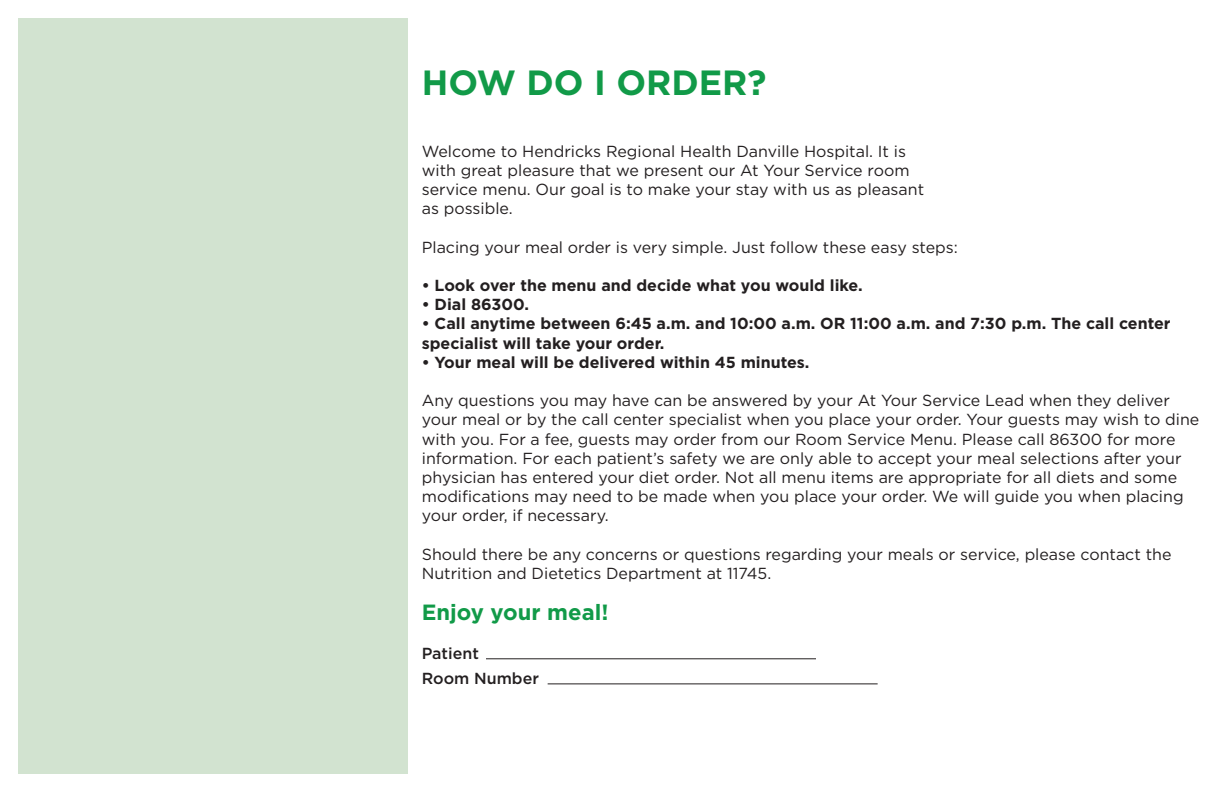
<style>
.page{position:relative;width:1224px;height:792px;background:#fff}
.page>*{position:absolute;margin:0;border:0;box-sizing:border-box;transform-origin:0 0}
.t1{font:700 35px "Gotham";color:#119a48}
.t2{font:700 22px "Gotham";color:#119a48}
.t3{font:16px/19.2px "Gotham";color:#231f20}
.t4{font:700 16px/19.2px "Gotham";color:#231f20}
.t5{font:500 16px/25px "Gotham";color:#231f20}
</style>
<div class="page">
<div style="left:18px;top:18px;width:390px;height:756px;background:#d2e3d0"></div>
<hr style="left:486px;top:658px;width:330px;height:1px;background:#231f20">
<hr style="left:548px;top:683px;width:330px;height:1px;background:#231f20">
<h1 class="t1" style="left:422px;top:60px;width:346px">HOW DO I ORDER?</h1>
<p class="t3" style="left:422px;top:141px;width:504px">Welcome to Hendricks Regional Health Danville Hospital. It is with great pleasure that we present our At Your Service room service menu. Our goal is to make your stay with us as pleasant as possible.</p>
<p class="t3" style="left:422px;top:237px;width:538px">Placing your meal order is very simple. Just follow these easy steps:</p>
<p class="t4" style="left:422px;top:276px;width:443px">• Look over the menu and decide what you would like.</p>
<p class="t4" style="left:422px;top:295px;width:109px">• Dial 86300.</p>
<p class="t4" style="left:422px;top:314px;width:750px">• Call anytime between 6:45 a.m. and 10:00 a.m. OR 11:00 a.m. and 7:30 p.m. The call center specialist will take your order.</p>
<p class="t4" style="left:422px;top:353px;width:389px">• Your meal will be delivered within 45 minutes.</p>
<p class="t3" style="left:422px;top:391px;width:779px">Any questions you may have can be answered by your At Your Service Lead when they deliver your meal or by the call center specialist when you place your order. Your guests may wish to dine with you. For a fee, guests may order from our Room Service Menu. Please call 86300 for more information. For each patient’s safety we are only able to accept your meal selections after your physician has entered your diet order. Not all menu items are appropriate for all diets and some modifications may need to be made when you place your order. We will guide you when placing your order, if necessary.</p>
<p class="t3" style="left:422px;top:544px;width:751px">Should there be any concerns or questions regarding your meals or service, please contact the<br>Nutrition and Dietetics Department at 11745.</p>
<h2 class="t2" style="left:422px;top:598px;width:188px">Enjoy your meal!</h2>
<p class="t5" style="left:422px;top:641px;width:119px">Patient<br>Room Number</p>
</div>
